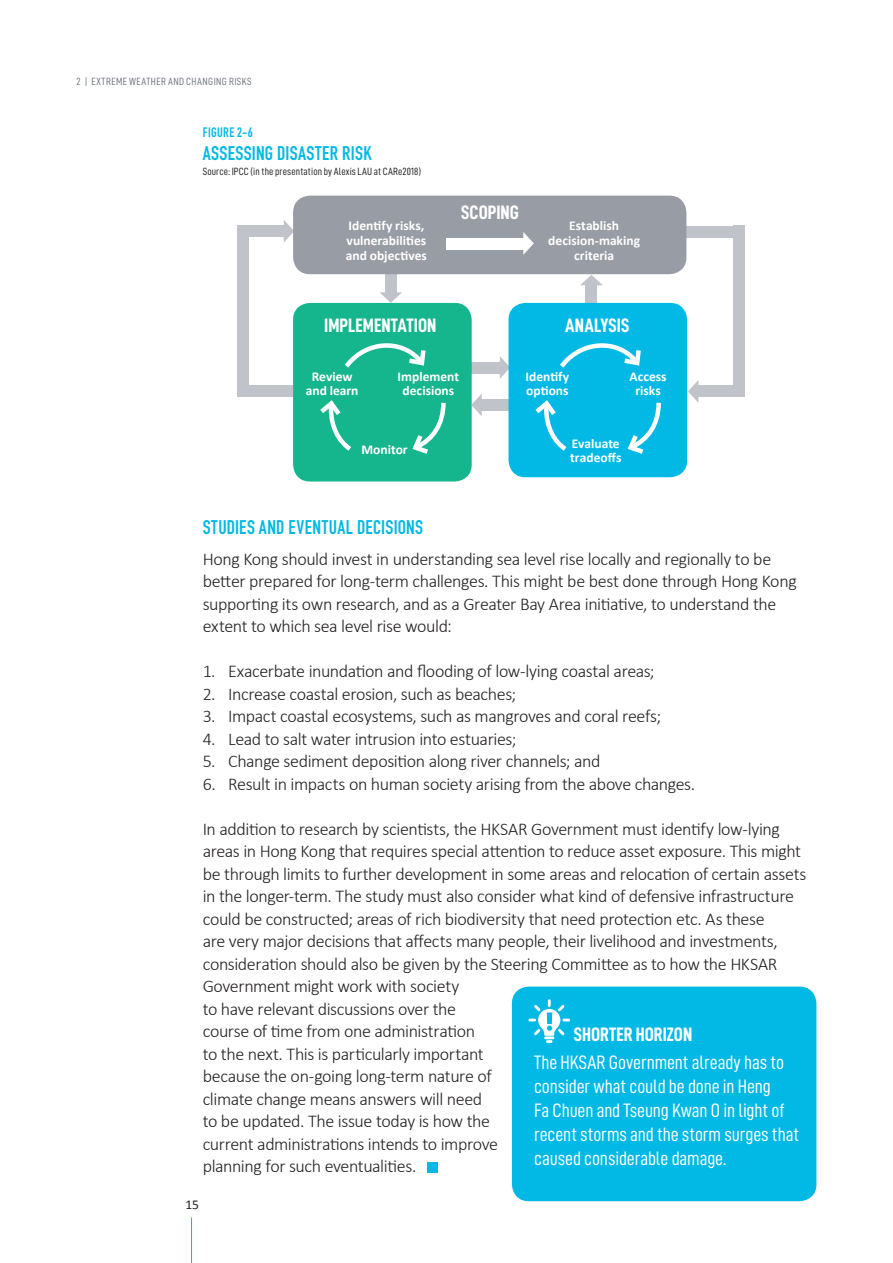
<style>
.page{position:relative;width:893px;height:1263px;background:#fff}
.page>*{position:absolute;margin:0;border:0;box-sizing:border-box;transform-origin:0 0}
.t1{font:19.5px/24px "D DIN Condensed";letter-spacing:-.005em;color:#fff}
.t2{font:700 19.5px "DIN Condensed";letter-spacing:.02em;color:#02b9e6}
.t3{font:19.5px "D DIN Condensed Bold";color:#fff}
.t4{font:300 18px/22.5px "Calibri";letter-spacing:-.025em;color:#231f20}
.t5{font:700 13.5px/13.5px "Calibri";color:#fff;text-align:center}
.t6{font:700 13.5px "DIN Condensed";letter-spacing:.02em;color:#02b9e6}
.t7{font:13.5px "Calibri";color:#231f20}
.t8{font:10.5px "D DIN Condensed";letter-spacing:.015em;color:#231f20}
.t9{font:10.5px "D DIN Condensed";letter-spacing:.04em;color:#717780}
</style>
<div class="page">
<hr style="left:191px;top:1217px;width:1px;height:46px;background:#02b9e6">
<div style="left:428px;top:1162px;width:10px;height:10px;background:#02b9e6"></div>
<div style="left:512px;top:986px;width:304px;height:215px;background:#02b9e6;border-radius:17px"></div>
<svg style="left:528px;top:999px;width:42px;height:44px"></svg>
<div style="left:477px;top:400px;width:62px;height:11px;background:#c0c4ca"></div>
<svg style="left:472px;top:394px;width:10px;height:22px"></svg>
<div style="left:442px;top:362px;width:62px;height:11px;background:#c0c4ca"></div>
<svg style="left:500px;top:356px;width:8px;height:23px"></svg>
<div style="left:237px;top:226px;width:11px;height:171px;background:#c0c4ca"></div>
<svg style="left:284px;top:220px;width:9px;height:22px"></svg>
<div style="left:238px;top:386px;width:85px;height:11px;background:#c0c4ca"></div>
<div style="left:238px;top:226px;width:46px;height:11px;background:#c0c4ca"></div>
<div style="left:385px;top:235px;width:11px;height:62px;background:#c0c4ca"></div>
<svg style="left:379px;top:292px;width:23px;height:11px"></svg>
<div style="left:586px;top:281px;width:11px;height:62px;background:#c0c4ca"></div>
<svg style="left:580px;top:275px;width:23px;height:10px"></svg>
<div style="left:734px;top:226px;width:11px;height:171px;background:#c0c4ca"></div>
<svg style="left:688px;top:381px;width:10px;height:21px"></svg>
<div style="left:659px;top:226px;width:86px;height:11px;background:#c0c4ca"></div>
<div style="left:698px;top:386px;width:47px;height:11px;background:#c0c4ca"></div>
<div style="left:293px;top:196px;width:393px;height:78px;background:#989ca4;border-radius:17px"></div>
<div style="left:446px;top:238px;width:82px;height:11px;background:#fff"></div>
<svg style="left:523px;top:232px;width:11px;height:23px"></svg>
<div style="left:508px;top:303px;width:179px;height:174px;background:#02b9e6;border-radius:17px"></div>
<svg style="left:535px;top:400px;width:32px;height:51px"></svg>
<svg style="left:627px;top:402px;width:34px;height:52px"></svg>
<svg style="left:560px;top:343px;width:81px;height:25px"></svg>
<div style="left:293px;top:303px;width:179px;height:178px;background:#15b68d;border-radius:17px"></div>
<svg style="left:320px;top:400px;width:31px;height:51px"></svg>
<svg style="left:412px;top:402px;width:34px;height:52px"></svg>
<svg style="left:344px;top:343px;width:82px;height:25px"></svg>
<p class="t9" style="left:76px;top:76px;width:177px">2 | EXTREME WEATHER AND CHANGING RISKS</p>
<p class="t6" style="left:203px;top:123px;width:52px">FIGURE 2-6</p>
<p class="t2" style="left:203px;top:140px;width:170px">ASSESSING DISASTER RISK</p>
<p class="t8" style="left:203px;top:166px;width:220px">Source: IPCC (in the presentation by Alexis LAU at CARe2018)</p>
<p class="t5" style="left:346px;top:218px;width:82px;line-height:15px;text-align:left">Identify risks, vulnerabilities and objectives</p>
<p class="t3" style="left:461px;top:202px;width:59px">SCOPING</p>
<p class="t5" style="left:548px;top:218px;width:93px;line-height:15px">Establish decision-making criteria</p>
<p class="t3" style="left:324px;top:314px;width:114px">IMPLEMENTATION</p>
<p class="t5" style="left:306px;top:370px;width:54px">Review and learn</p>
<p class="t5" style="left:398px;top:370px;width:63px">Implement decisions</p>
<p class="t5" style="left:361px;top:443px;width:48px">Monitor</p>
<p class="t3" style="left:565px;top:314px;width:66px">ANALYSIS</p>
<p class="t5" style="left:525px;top:370px;width:45px;text-align:left">Identify options</p>
<p class="t5" style="left:630px;top:370px;width:39px">Access risks</p>
<p class="t5" style="left:570px;top:437px;width:53px;text-align:left">Evaluate tradeoffs</p>
<p class="t2" style="left:203px;top:514px;width:222px">STUDIES AND EVENTUAL DECISIONS</p>
<p class="t4" style="left:203px;top:547px;width:596px">Hong Kong should invest in understanding sea level rise locally and regionally to be better prepared for long-term challenges. This might be best done through Hong Kong supporting its own research, and as a Greater Bay Area initiative, to understand the extent to which sea level rise would:</p>
<p class="t4" style="left:203px;top:659px;width:453px">1. Exacerbate inundation and flooding of low-lying coastal areas;</p>
<p class="t4" style="left:203px;top:682px;width:315px">2. Increase coastal erosion, such as beaches;</p>
<p class="t4" style="left:203px;top:704px;width:460px">3. Impact coastal ecosystems, such as mangroves and coral reefs;</p>
<p class="t4" style="left:203px;top:727px;width:315px">4. Lead to salt water intrusion into estuaries;</p>
<p class="t4" style="left:203px;top:749px;width:399px">5. Change sediment deposition along river channels; and</p>
<p class="t4" style="left:203px;top:772px;width:494px">6. Result in impacts on human society arising from the above changes.</p>
<p class="t4" style="left:203px;top:817px;width:605px">In addition to research by scientists, the HKSAR Government must identify low-lying areas in Hong Kong that requires special attention to reduce asset exposure. This might be through limits to further development in some areas and relocation of certain assets in the longer-term. The study must also consider what kind of defensive infrastructure could be constructed; areas of rich biodiversity that need protection etc. As these<br>are very major decisions that affects many people, their livelihood and investments, consideration should also be given by the Steering Committee as to how the HKSAR Government might work with society<br>to have relevant discussions over the<br>course of time from one administration<br>to the next. This is particularly important<br>because the on-going long-term nature of<br>climate change means answers will need<br>to be updated. The issue today is how the<br>current administrations intends to improve<br>planning for such eventualities.</p>
<p class="t3" style="left:574px;top:1023px;width:120px">SHORTER HORIZON</p>
<p class="t1" style="left:534px;top:1050px;width:267px">The HKSAR Government already has to consider what could be done in Heng<br>Fa Chuen and Tseung Kwan O in light of recent storms and the storm surges that caused considerable damage.</p>
<p class="t7" style="left:185px;top:1196px;width:15px">15</p>
</div>
